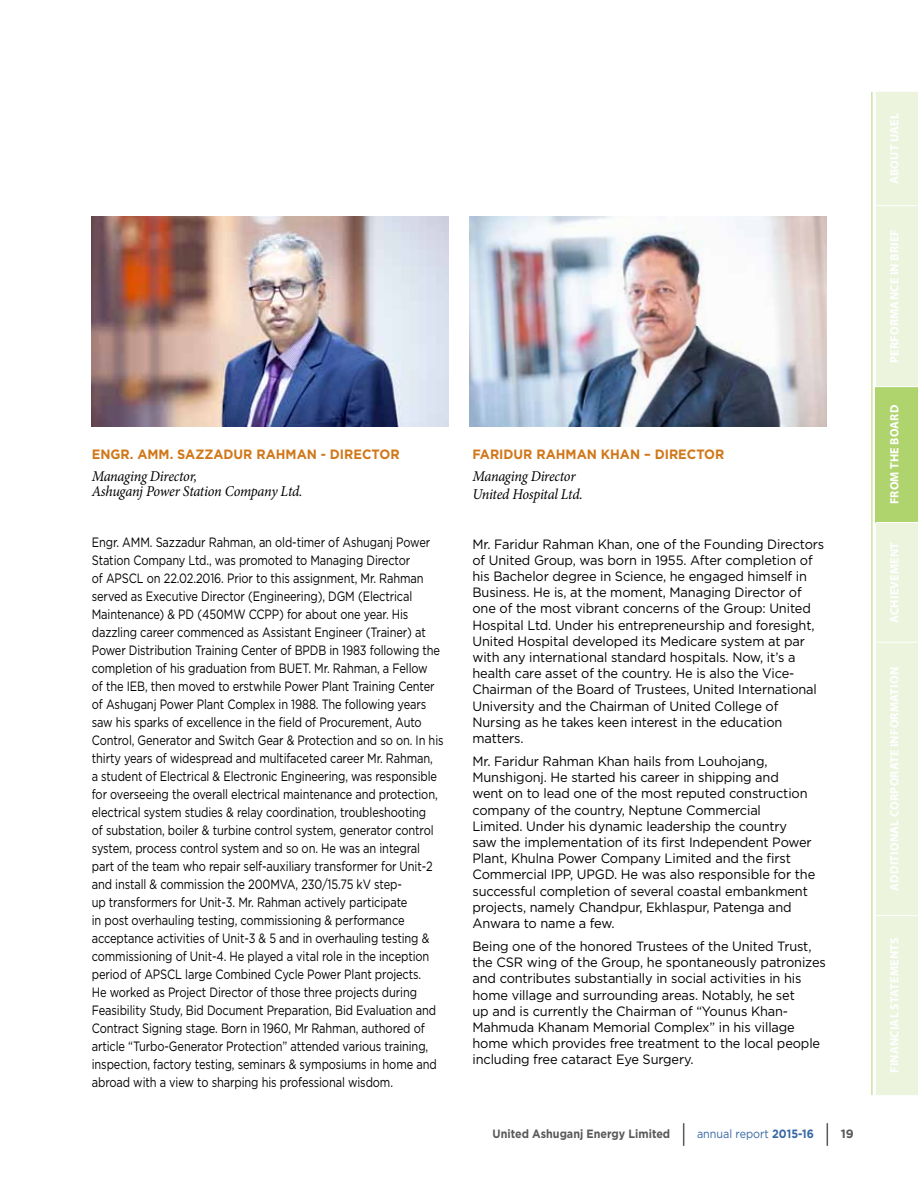
<style>
.page{position:relative;width:918px;height:1188px;background:#fff}
.page>*{position:absolute;margin:0;border:0;box-sizing:border-box;transform-origin:0 0}
.t1{font:italic 15px/15px "Minion Pro";letter-spacing:-.02em;color:#000;scale:.95 1}
.t2{font:13.5px/18px "Gotham";letter-spacing:-.01em;color:#000;scale:.82 1}
.t3{font:13.5px/16.2px "Gotham";letter-spacing:-.01em;color:#000;scale:.95 1}
.t4{font:700 13.5px "Gotham";color:#d17719;scale:.95 1}
.t5{font:700 12px "Myriad Pro";letter-spacing:.02em;color:#fff}
.t6{font:700 12px "Gotham";color:#58595b;scale:.9 1}
.t7{font:12px "Gotham";color:#3868a4;scale:.9 1}
.t8{font:700 12px "Gotham";color:#58595b}
.s1{font-weight:700}
</style>
<div class="page">
<img style="left:469px;top:216px;width:357px;height:211px">
<img style="left:92px;top:216px;width:357px;height:211px">
<hr style="left:871px;top:92px;width:2px;height:1003px;background:#cce2a3">
<svg style="left:683px;top:1123px;width:1px;height:23px"></svg>
<svg style="left:827px;top:1123px;width:1px;height:23px"></svg>
<div style="left:876px;top:92px;width:42px;height:1003px;background:#ecf4de"></div>
<div style="left:876px;top:387px;width:42px;height:136px;background:#afd46e"></div>
<hr style="left:876px;top:915px;width:42px;height:1px;background:#fff">
<hr style="left:876px;top:642px;width:42px;height:1px;background:#fff">
<hr style="left:876px;top:522px;width:42px;height:1px;background:#fff">
<hr style="left:876px;top:386px;width:42px;height:1px;background:#fff">
<hr style="left:876px;top:205px;width:42px;height:1px;background:#fff">
<p class="t4" style="left:92px;top:445px;width:326px">ENGR. AMM. SAZZADUR RAHMAN - DIRECTOR</p>
<p class="t1" style="left:92px;top:468px;width:223px">Managing Director,<br>Ashuganj Power Station Company Ltd.</p>
<p class="t2" style="left:92px;top:533px;width:431px">Engr. AMM. Sazzadur Rahman, an old-timer of Ashuganj Power Station Company Ltd., was promoted to Managing Director<br>of APSCL on 22.02.2016. Prior to this assignment, Mr. Rahman served as Executive Director (Engineering), DGM (Electrical Maintenance) &amp; PD (450MW CCPP) for about one year. His dazzling career commenced as Assistant Engineer (Trainer) at Power Distribution Training Center of BPDB in 1983 following the completion of his graduation from BUET. Mr. Rahman, a Fellow<br>of the IEB, then moved to erstwhile Power Plant Training Center of Ashuganj Power Plant Complex in 1988. The following years saw his sparks of excellence in the field of Procurement, Auto Control, Generator and Switch Gear &amp; Protection and so on. In his thirty years of widespread and multifaceted career Mr. Rahman,<br>a student of Electrical &amp; Electronic Engineering, was responsible for overseeing the overall electrical maintenance and protection, electrical system studies &amp; relay coordination, troubleshooting<br>of substation, boiler &amp; turbine control system, generator control system, process control system and so on. He was an integral part of the team who repair self-auxiliary transformer for Unit-2 and install &amp; commission the 200MVA, 230/15.75 kV step-<br>up transformers for Unit-3. Mr. Rahman actively participate<br>in post overhauling testing, commissioning &amp; performance acceptance activities of Unit-3 &amp; 5 and in overhauling testing &amp; commissioning of Unit-4. He played a vital role in the inception period of APSCL large Combined Cycle Power Plant projects.<br>He worked as Project Director of those three projects during Feasibility Study, Bid Document Preparation, Bid Evaluation and Contract Signing stage. Born in 1960, Mr Rahman, authored of article “Turbo-Generator Protection” attended various training, inspection, factory testing, seminars &amp; symposiums in home and abroad with a view to sharping his professional wisdom.</p>
<p class="t4" style="left:472px;top:445px;width:267px">FARIDUR RAHMAN KHAN – DIRECTOR</p>
<p class="t1" style="left:472px;top:467px;width:118px;line-height:18px">Managing Director<br>United Hospital Ltd.</p>
<p class="t3" style="left:472px;top:536px;width:372px">Mr. Faridur Rahman Khan, one of the Founding Directors of United Group, was born in 1955. After completion of his Bachelor degree in Science, he engaged himself in Business. He is, at the moment, Managing Director of one of the most vibrant concerns of the Group: United Hospital Ltd. Under his entrepreneurship and foresight, United Hospital developed its Medicare system at par with any international standard hospitals. Now, it’s a health care asset of the country. He is also the Vice-Chairman of the Board of Trustees, United International University and the Chairman of United College of Nursing as he takes keen interest in the education matters.</p>
<p class="t3" style="left:472px;top:753px;width:362px">Mr. Faridur Rahman Khan hails from Louhojang, Munshigonj. He started his career in shipping and<br>went on to lead one of the most reputed construction company of the country, Neptune Commercial<br>Limited. Under his dynamic leadership the country<br>saw the implementation of its first Independent Power Plant, Khulna Power Company Limited and the first Commercial IPP, UPGD. He was also responsible for the successful completion of several coastal embankment projects, namely Chandpur, Ekhlaspur, Patenga and Anwara to name a few.</p>
<p class="t3" style="left:472px;top:938px;width:374px">Being one of the honored Trustees of the United Trust, the CSR wing of the Group, he spontaneously patronizes and contributes substantially in social activities in his home village and surrounding areas. Notably, he set<br>up and is currently the Chairman of “Younus Khan-Mahmuda Khanam Memorial Complex” in his village home which provides free treatment to the local people including free cataract Eye Surgery.</p>
<p class="t6" style="left:493px;top:1126px;width:199px">UNITED ASHUGANJ ENERGY LIMITED</p>
<p class="t7" style="left:697px;top:1126px;width:131px">annual report <span class="s1">2015-16</span></p>
<p class="t8" style="left:841px;top:1126px;width:15px">19</p>
<p class="t5" style="left:888px;top:184px;width:71px;rotate:-90deg">About UAEL</p>
<p class="t5" style="left:888px;top:363px;width:133px;rotate:-90deg">Performance in Brief</p>
<p class="t5" style="left:888px;top:504px;width:101px;rotate:-90deg">From the Board</p>
<p class="t5" style="left:888px;top:623px;width:82px;rotate:-90deg">Achievement</p>
<p class="t5" style="left:888px;top:891px;width:225px;rotate:-90deg">Additional Corporate Information</p>
<p class="t5" style="left:888px;top:1073px;width:136px;rotate:-90deg">Financial Statements</p>
</div>
